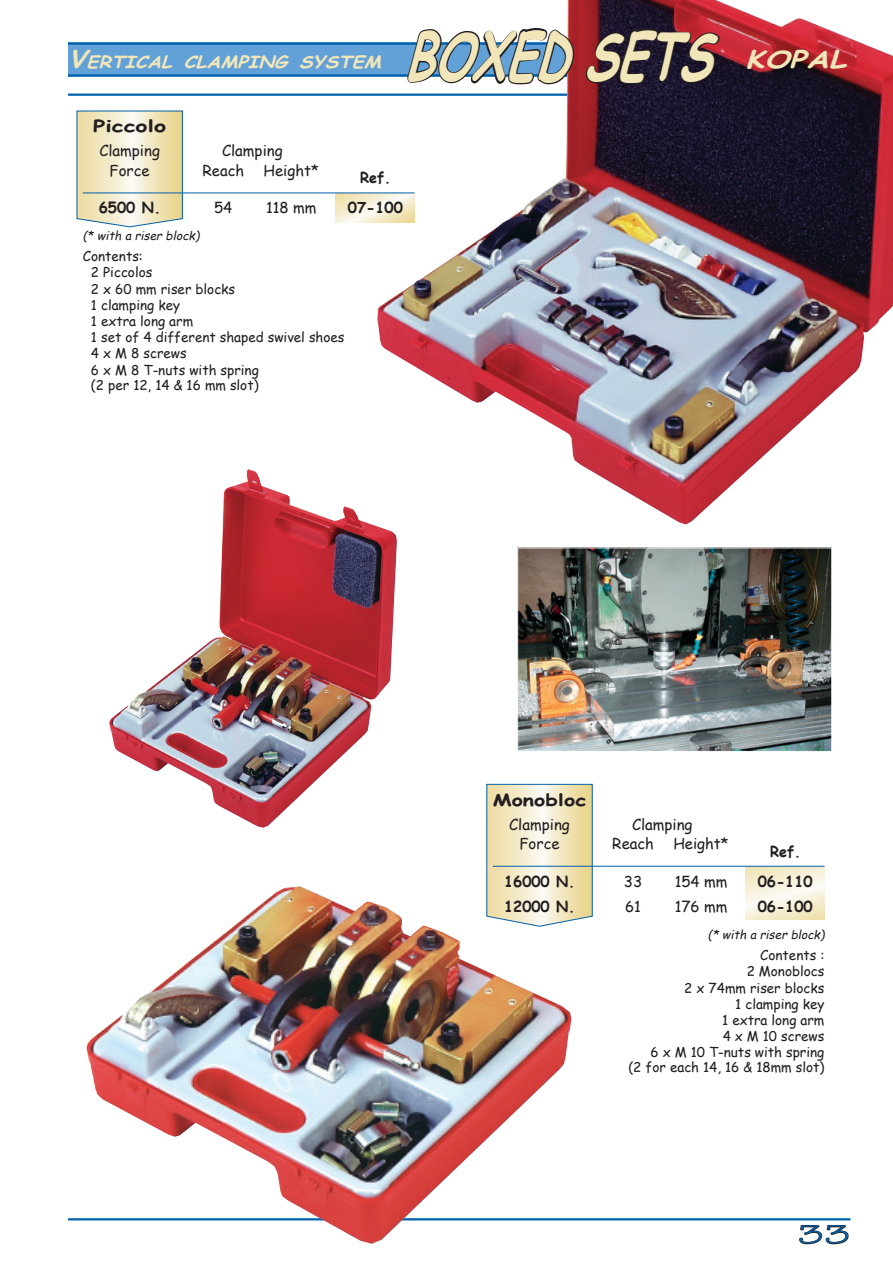
<style>
.page{position:relative;width:893px;height:1263px;background:#fff}
.page>*{position:absolute;margin:0;border:0;box-sizing:border-box;transform-origin:0 0}
.t1{font:italic 700 64.8px "Comic Sans MS";color:#f1e6ba;scale:.72 1}
.t2{font:27.3px "Tekton Pro";color:#015fa8;scale:1.54 1}
.t3{font:italic 700 24px "Comic Sans MS";color:#f1e6ba;scale:1.3 1}
.t4{font:italic 700 16.8px "Comic Sans MS";color:#f1e6ba;scale:1.15 1}
.t5{font:700 16.5px "Comic Sans MS";color:#231f20;scale:1.3 1}
.t6{font:700 16.5px "Comic Sans MS";color:#231f20;scale:1.4 1}
.t7{font:15px "Comic Sans MS";color:#231f20}
.t8{font:700 15px "Comic Sans MS";color:#231f20}
.t9{font:700 15px "Comic Sans MS";color:#231f20;scale:.95 1}
.t10{font:13.5px/16px "Comic Sans MS";color:#231f20;text-align:right}
.t11{font:italic 12px "Comic Sans MS";color:#231f20}
.s1{font-size:24px}
</style>
<div class="page">
<div style="left:68px;top:43px;width:782px;height:34px;background:#61a1d7"></div>
<hr style="left:68px;top:43px;width:782px;height:2px;background:#0161aa">
<hr style="left:68px;top:74px;width:782px;height:3px;background:#0161aa">
<hr style="left:68px;top:94px;width:782px;height:2px;background:#0161aa">
<hr style="left:68px;top:1218px;width:782px;height:2px;background:#0161aa">
<img style="left:377px;top:0;width:516px;height:524px">
<img style="left:87px;top:886px;width:484px;height:358px">
<img style="left:109px;top:469px;width:288px;height:359px">
<img style="left:519px;top:550px;width:311px;height:200px">
<div style="left:517px;top:548px;width:315px;height:204px;border:1px solid #fff"></div>
<svg style="left:799px;top:1225px;width:50px;height:20px"></svg>
<svg style="left:405px;top:18px;width:171px;height:68px"></svg>
<svg style="left:584px;top:27px;width:138px;height:59px;background:#381a29"></svg>
<svg style="left:486px;top:783px;width:107px;height:144px;background:#ebe4c3"></svg>
<svg style="left:746px;top:867px;width:78px;height:52px;background:#f6f0d9"></svg>
<hr style="left:493px;top:866px;width:331px;height:1px;background:#015fa8">
<svg style="left:76px;top:110px;width:107px;height:118px;background:#e9e3c3"></svg>
<svg style="left:336px;top:194px;width:79px;height:29px;background:#f5edd2"></svg>
<hr style="left:83px;top:193px;width:332px;height:1px;background:#015fa8">
<p class="t4" style="left:68px;top:50px;width:279px"><span class="s1">V</span>ERTICAL CLAMPING SYSTEM</p>
<p class="t1" style="left:405px;top:9px;width:460px">BOXED SETS</p>
<p class="t6" style="left:93px;top:114px;width:54px">Piccolo</p>
<p class="t7" style="left:99px;top:140px;width:62px">Clamping</p>
<p class="t7" style="left:222px;top:140px;width:62px">Clamping</p>
<p class="t7" style="left:110px;top:159px;width:42px">Force</p>
<p class="t7" style="left:202px;top:159px;width:43px">Reach</p>
<p class="t7" style="left:263px;top:159px;width:57px">Height*</p>
<p class="t9" style="left:360px;top:167px;width:34px">Ref.</p>
<p class="t8" style="left:99px;top:197px;width:63px">6500 N.</p>
<p class="t7" style="left:214px;top:197px;width:20px">54</p>
<p class="t7" style="left:266px;top:197px;width:52px">118 mm</p>
<p class="t8" style="left:348px;top:197px;width:56px">07-100</p>
<p class="t11" style="left:83px;top:227px;width:121px">(* with a riser block)</p>
<p class="t10" style="left:91px;top:248px;width:255px;text-align:left;text-indent:-8px">Contents:<br>2 Piccolos<br>2 x 60 mm riser blocks<br>1 clamping key<br>1 extra long arm<br>1 set of 4 different shaped swivel shoes<br>4 x M 8 screws<br>6 x M 8 T-nuts with spring<br>(2 per 12, 14 &amp; 16 mm slot)</p>
<p class="t3" style="left:746px;top:42px;width:86px">KOPAL</p>
<p class="t5" style="left:493px;top:787px;width:74px">Monobloc</p>
<p class="t7" style="left:509px;top:813px;width:62px">Clamping</p>
<p class="t7" style="left:632px;top:813px;width:62px">Clamping</p>
<p class="t7" style="left:519px;top:832px;width:42px">Force</p>
<p class="t7" style="left:612px;top:832px;width:43px">Reach</p>
<p class="t7" style="left:673px;top:832px;width:57px">Height*</p>
<p class="t9" style="left:770px;top:840px;width:34px">Ref.</p>
<p class="t8" style="left:504px;top:870px;width:72px">16000 N.</p>
<p class="t7" style="left:624px;top:870px;width:20px">33</p>
<p class="t7" style="left:675px;top:870px;width:54px">154 mm</p>
<p class="t8" style="left:758px;top:870px;width:56px">06-110</p>
<p class="t8" style="left:504px;top:895px;width:72px">12000 N.</p>
<p class="t7" style="left:625px;top:895px;width:17px">61</p>
<p class="t7" style="left:675px;top:895px;width:54px">176 mm</p>
<p class="t8" style="left:758px;top:895px;width:56px">06-100</p>
<p class="t11" style="left:708px;top:926px;width:121px">(* with a riser block)</p>
<p class="t10" style="left:628px;top:947px;width:198px">Contents :<br>2 Monoblocs<br>2 x 74mm riser blocks<br>1 clamping key<br>1 extra long arm<br>4 x M 10 screws<br>6 x M 10 T-nuts with spring<br>(2 for each 14, 16 &amp; 18mm slot)</p>
<p class="t2" style="left:797px;top:1219px;width:36px">33</p>
</div>
